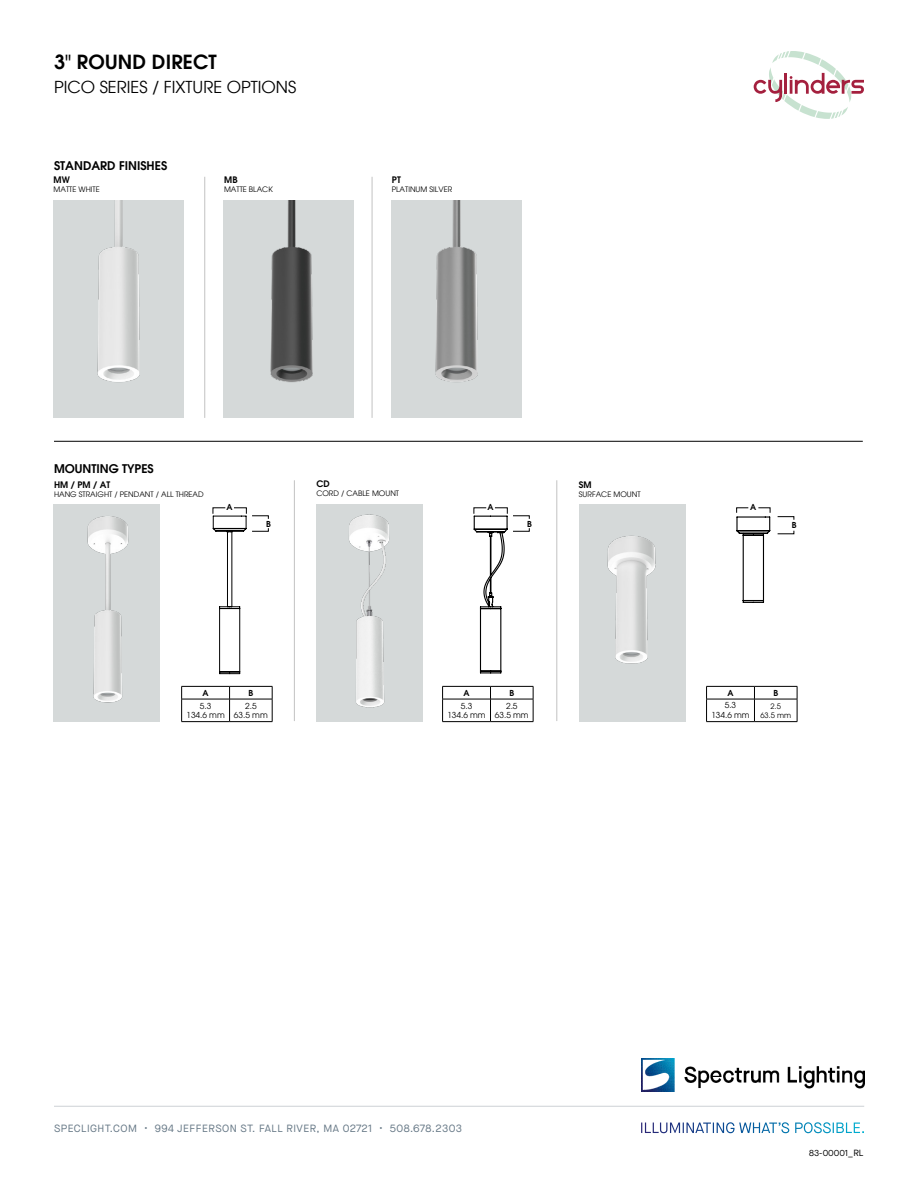
<style>
.page{position:relative;width:918px;height:1188px;background:#fff}
.page>*{position:absolute;margin:0;border:0;box-sizing:border-box;transform-origin:0 0}
.t1{font:600 19.5px "Avant Garde";letter-spacing:.01em;color:#000}
.t2{font:16.5px "Avant Garde";color:#000}
.t3{font:600 12px "Avant Garde";color:#000}
.t4{font:10.5px "Maison Neue";letter-spacing:.045em;color:#667886}
.t5{font:600 9px "Avant Garde";letter-spacing:.01em;color:#000}
.t6{font:9px "Maison Neue";color:#000}
.t7{font:8.25px/9px "Avant Garde";color:#000;text-align:center}
.t8{font:600 8.25px "Avant Garde";color:#000}
.t9{font:7.5px/9px "Avant Garde";color:#000;text-align:center}
.s1{font-weight:400}
</style>
<div class="page">
<svg style="left:754px;top:51px;width:110px;height:68px"></svg>
<hr style="left:54px;top:441px;width:809px;height:1px;background:#000">
<hr style="left:294px;top:480px;width:1px;height:241px;background:#000">
<hr style="left:556px;top:480px;width:1px;height:241px;background:#000">
<div style="left:54px;top:504px;width:106px;height:218px;background:#d5d9d9"></div>
<hr style="left:181px;top:686px;width:49px;height:1px;background:#000">
<hr style="left:230px;top:686px;width:42px;height:1px;background:#000">
<hr style="left:181px;top:699px;width:49px;height:1px;background:#000">
<svg style="left:181px;top:687px;width:1px;height:34px"></svg>
<hr style="left:230px;top:699px;width:42px;height:1px;background:#000">
<svg style="left:229px;top:687px;width:1px;height:34px"></svg>
<svg style="left:272px;top:687px;width:1px;height:34px"></svg>
<hr style="left:181px;top:721px;width:49px;height:1px;background:#000">
<hr style="left:230px;top:721px;width:42px;height:1px;background:#000">
<div style="left:316px;top:504px;width:107px;height:218px;background:#d5d9d9"></div>
<div style="left:54px;top:201px;width:130px;height:217px;background:#d5d9d9"></div>
<div style="left:223px;top:201px;width:131px;height:217px;background:#d5d9d9"></div>
<div style="left:391px;top:201px;width:131px;height:217px;background:#d5d9d9"></div>
<hr style="left:204px;top:177px;width:1px;height:241px;background:#000">
<hr style="left:219px;top:609px;width:1px;height:63px;background:#000">
<hr style="left:239px;top:609px;width:1px;height:63px;background:#000">
<svg style="left:219px;top:671px;width:21px;height:3px"></svg>
<svg style="left:219px;top:606px;width:21px;height:3px"></svg>
<hr style="left:227px;top:532px;width:1px;height:75px;background:#000">
<hr style="left:231px;top:532px;width:1px;height:75px;background:#000">
<div style="left:579px;top:504px;width:106px;height:218px;background:#d5d9d9"></div>
<hr style="left:706px;top:686px;width:48px;height:1px;background:#000">
<hr style="left:754px;top:686px;width:43px;height:1px;background:#000">
<hr style="left:706px;top:699px;width:48px;height:1px;background:#000">
<svg style="left:706px;top:687px;width:1px;height:34px"></svg>
<hr style="left:754px;top:699px;width:43px;height:1px;background:#000">
<svg style="left:754px;top:687px;width:1px;height:34px"></svg>
<svg style="left:797px;top:687px;width:1px;height:34px"></svg>
<hr style="left:706px;top:721px;width:48px;height:1px;background:#000">
<hr style="left:754px;top:721px;width:43px;height:1px;background:#000">
<img style="left:607px;top:535px;width:49px;height:129px">
<img style="left:87px;top:516px;width:42px;height:187px">
<img style="left:270px;top:201px;width:43px;height:182px">
<img style="left:435px;top:201px;width:43px;height:182px">
<img style="left:97px;top:201px;width:43px;height:182px">
<hr style="left:372px;top:177px;width:1px;height:241px;background:#000">
<svg style="left:777px;top:516px;width:17px;height:4px"></svg>
<svg style="left:212px;top:507px;width:57px;height:26px"></svg>
<hr style="left:442px;top:686px;width:49px;height:1px;background:#000">
<hr style="left:491px;top:686px;width:42px;height:1px;background:#000">
<hr style="left:442px;top:699px;width:49px;height:1px;background:#000">
<svg style="left:442px;top:687px;width:1px;height:34px"></svg>
<hr style="left:491px;top:699px;width:42px;height:1px;background:#000">
<svg style="left:490px;top:687px;width:1px;height:34px"></svg>
<svg style="left:533px;top:687px;width:1px;height:34px"></svg>
<hr style="left:442px;top:721px;width:49px;height:1px;background:#000">
<hr style="left:491px;top:721px;width:42px;height:1px;background:#000">
<svg style="left:473px;top:507px;width:57px;height:167px"></svg>
<svg style="left:736px;top:507px;width:35px;height:96px"></svg>
<svg style="left:777px;top:530px;width:17px;height:4px"></svg>
<img style="left:349px;top:514px;width:41px;height:194px">
<img style="left:641px;top:1058px;width:223px;height:34px">
<svg style="left:713px;top:1122px;width:147px;height:11px"></svg>
<hr style="left:54px;top:1106px;width:810px;height:1px;background:#cdd2d6">
<h1 class="t1" style="left:54px;top:49px;width:164px">3<span class="s1">"</span> ROUND DIRECT</h1>
<h2 class="t2" style="left:54px;top:77px;width:244px">PICO SERIES / FIXTURE OPTIONS</h2>
<h3 class="t3" style="left:54px;top:158px;width:115px">STANDARD FINISHES</h3>
<p class="t5" style="left:54px;top:174px;width:18px">MW</p>
<p class="t9" style="left:54px;top:185px;width:48px">MATTE WHITE</p>
<p class="t5" style="left:224px;top:174px;width:15px">MB</p>
<p class="t9" style="left:224px;top:185px;width:50px">MATTE BLACK</p>
<p class="t5" style="left:392px;top:174px;width:11px">PT</p>
<p class="t9" style="left:392px;top:185px;width:62px">PLATINUM SILVER</p>
<h3 class="t3" style="left:54px;top:461px;width:101px">MOUNTING TYPES</h3>
<p class="t5" style="left:54px;top:478px;width:58px">HM / PM / AT</p>
<p class="t9" style="left:54px;top:489px;width:151px">HANG STRAIGHT / PENDANT / ALL THREAD</p>
<p class="t5" style="left:316px;top:478px;width:15px">CD</p>
<p class="t9" style="left:316px;top:489px;width:84px">CORD / CABLE MOUNT</p>
<p class="t5" style="left:579px;top:478px;width:14px">SM</p>
<p class="t9" style="left:579px;top:489px;width:63px">SURFACE MOUNT</p>
<p class="t8" style="left:227px;top:502px;width:8px">A</p>
<p class="t8" style="left:488px;top:502px;width:8px">A</p>
<p class="t8" style="left:750px;top:502px;width:8px">A</p>
<p class="t8" style="left:266px;top:518px;width:6px">B</p>
<p class="t8" style="left:527px;top:518px;width:6px">B</p>
<p class="t8" style="left:792px;top:520px;width:6px">B</p>
<p class="t8" style="left:203px;top:687px;width:8px">A</p>
<p class="t8" style="left:248px;top:687px;width:6px">B</p>
<p class="t7" style="left:186px;top:702px;width:40px">5.3<br>134.6 mm</p>
<p class="t7" style="left:234px;top:702px;width:35px">2.5<br>63.5 mm</p>
<p class="t8" style="left:463px;top:687px;width:8px">A</p>
<p class="t8" style="left:509px;top:687px;width:6px">B</p>
<p class="t7" style="left:447px;top:702px;width:40px">5.3<br>134.6 mm</p>
<p class="t7" style="left:495px;top:702px;width:35px">2.5<br>63.5 mm</p>
<p class="t8" style="left:727px;top:687px;width:8px">A</p>
<p class="t8" style="left:773px;top:687px;width:6px">B</p>
<p class="t7" style="left:711px;top:701px;width:40px;line-height:9.9px">5.3<br>134.6 mm</p>
<p class="t9" style="left:760px;top:701px;width:32px">2.5<br>63.5 mm</p>
<h3 class="t4" style="left:54px;top:1121px;width:410px">SPECLIGHT.COM • 994 JEFFERSON ST. FALL RIVER, MA 02721 • 508.678.2303</h3>
<p class="t6" style="left:809px;top:1147px;width:56px">83-00001_RL</p>
</div>
